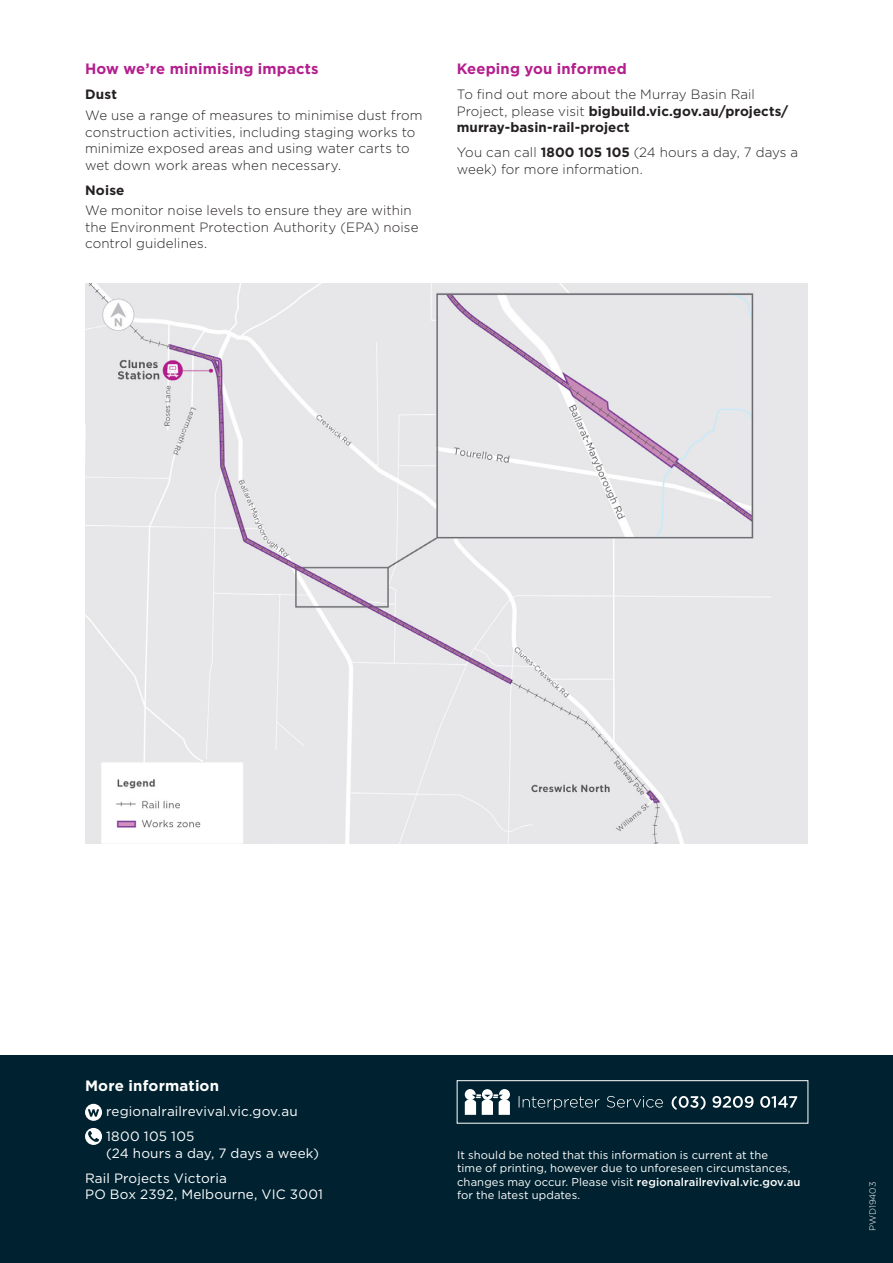
<style>
.page{position:relative;width:893px;height:1263px;background:#fff}
.page>*{position:absolute;margin:0;border:0;box-sizing:border-box;transform-origin:0 0}
.BODY_H1{font:700 15px "Gotham";letter-spacing:.01em;color:#b41e8d}
.CTA_H1{font:700 15px "Gotham";letter-spacing:.01em;color:#fff}
.BODY_COPY{font:300 13.5px/16.5px "Gotham";letter-spacing:.01em;color:#231f20}
.CTA{font:13.5px/16.5px "Gotham";letter-spacing:.01em;color:#fff}
.BODY_H2{font:700 13.5px "Gotham";letter-spacing:.015em;color:#231f20}
.CTA_Notes{font:11.25px/13.5px "Gotham";letter-spacing:.005em;color:#fff}
.t1{font:300 9px "Gotham";color:#fff}
.s1{font-weight:700}
.s2{font-weight:500}
</style>
<div class="page">
<div style="left:0;top:1055px;width:893px;height:208px;background:#002230"></div>
<div style="left:85px;top:1104px;width:17px;height:17px;background:#fff;border-radius:50%"></div>
<svg style="left:88px;top:1109px;width:11px;height:8px"></svg>
<div style="left:85px;top:1128px;width:17px;height:17px;background:#fff;border-radius:50%"></div>
<svg style="left:88px;top:1131px;width:11px;height:11px"></svg>
<svg style="left:465px;top:1089px;width:45px;height:26px"></svg>
<svg style="left:607px;top:1096px;width:56px;height:12px"></svg>
<svg style="left:519px;top:1096px;width:80px;height:14px"></svg>
<svg style="left:672px;top:1096px;width:34px;height:14px"></svg>
<svg style="left:712px;top:1096px;width:41px;height:12px"></svg>
<svg style="left:760px;top:1096px;width:37px;height:12px"></svg>
<div style="left:457px;top:1080px;width:351px;height:43px;border:1px solid #fff"></div>
<img style="left:85px;top:283px;width:723px;height:560px">
<p class="BODY_H1" style="left:85px;top:59px;width:235px">How we’re minimising impacts</p>
<p class="BODY_H2" style="left:85px;top:86px;width:34px">Dust</p>
<p class="BODY_COPY" style="left:85px;top:107px;width:339px">We use a range of measures to minimise dust from construction activities, including staging works to minimize exposed areas and using water carts to wet down work areas when necessary.</p>
<p class="BODY_H2" style="left:85px;top:181px;width:41px">Noise</p>
<p class="BODY_COPY" style="left:85px;top:202px;width:335px">We monitor noise levels to ensure they are within the Environment Protection Authority (EPA) noise control guidelines.</p>
<p class="BODY_H1" style="left:457px;top:59px;width:171px">Keeping you informed</p>
<p class="BODY_COPY" style="left:457px;top:86px;width:333px">To find out more about the Murray Basin Rail<br>Project, please visit <span class="s1">bigbuild.vic.gov.au/projects/ murray-basin-rail-project</span></p>
<p class="BODY_COPY" style="left:457px;top:144px;width:343px">You can call <span class="s1">1800 105 105</span> (24 hours a day, 7 days a week) for more information.</p>
<p class="CTA_H1" style="left:85px;top:1076px;width:136px">More information</p>
<p class="CTA" style="left:106px;top:1103px;width:193px">regionalrailrevival.vic.gov.au</p>
<p class="CTA" style="left:106px;top:1128px;width:215px">1800 105 105<br>(24 hours a day, 7 days a week)</p>
<p class="CTA" style="left:85px;top:1169px;width:239px">Rail Projects Victoria<br>PO Box 2392, Melbourne, VIC 3001</p>
<p class="CTA_Notes" style="left:457px;top:1148px;width:345px">It should be noted that this information is current at the<br>time of printing, however due to unforeseen circumstances, changes may occur. Please visit <span class="s2">regionalrailrevival.vic.gov.au </span>for the latest updates.</p>
<p class="t1" style="left:867px;top:1231px;width:51px;rotate:-90deg">PWD19403</p>
</div>
